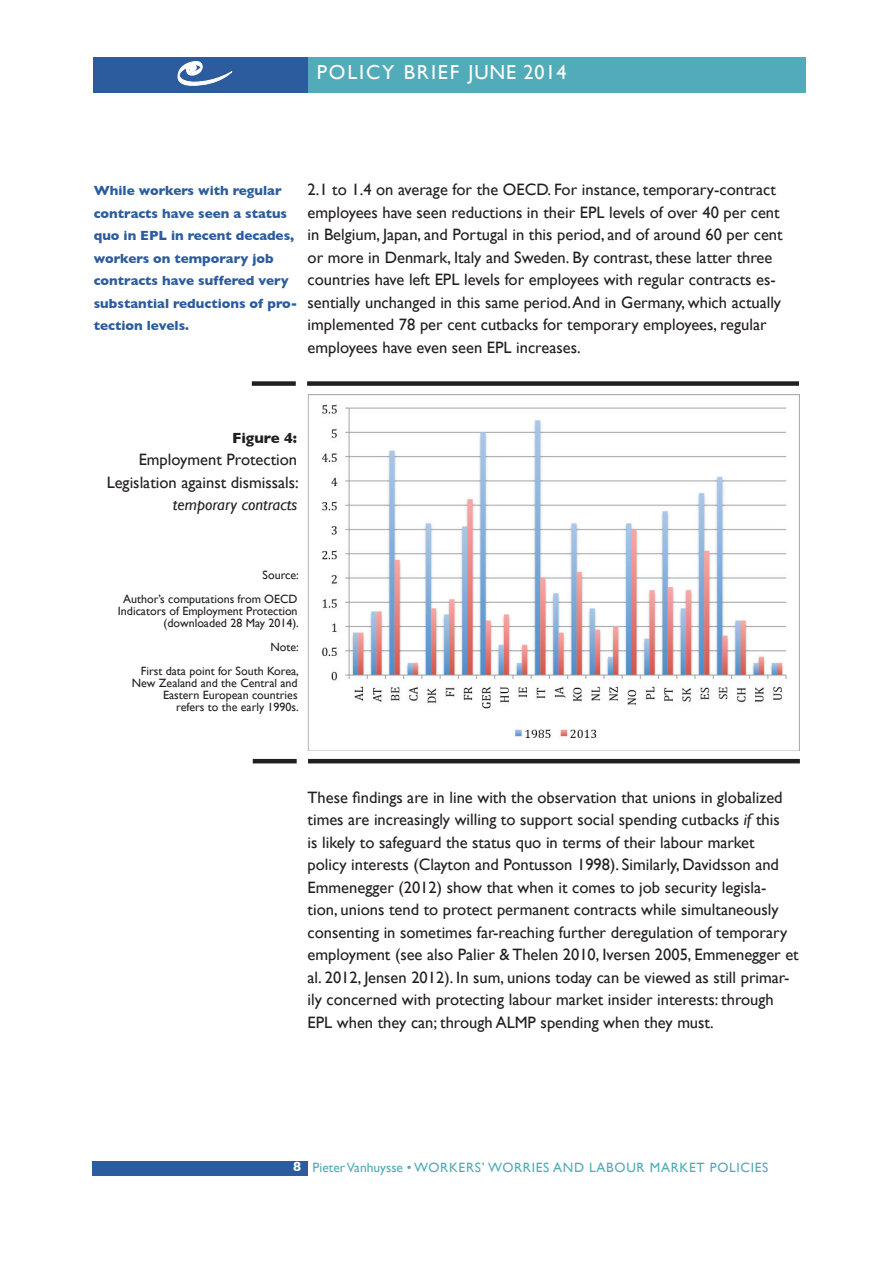
<style>
.page{position:relative;width:893px;height:1263px;background:#fff}
.page>*{position:absolute;margin:0;border:0;box-sizing:border-box;transform-origin:0 0}
.t1{font:20.25px "Gill Sans";letter-spacing:.09em;color:#fff}
.t2{font:16.5px/22.5px "Gill Sans";color:#231f20}
.t3{font:italic 16.5px "Gill Sans";color:#231f20}
.t4{font:700 15px "Gill Sans";color:#231f20}
.t5{font:700 13.5px/22.5px "Gill Sans";color:#2c5c9e}
.t6{font:13.5px "Gill Sans";letter-spacing:.05em;color:#52abb8}
.t7{font:700 13.5px "Gill Sans";color:#fff}
.t8{font:12px/12px "Gill Sans";color:#231f20;text-align:right}
.s1{font-style:italic}
</style>
<div class="page">
<div style="left:308px;top:57px;width:498px;height:35px;background:#52abb8"></div>
<div style="left:94px;top:57px;width:214px;height:35px;background:#2c5c9e"></div>
<svg style="left:178px;top:61px;width:54px;height:25px"></svg>
<div style="left:92px;top:1161px;width:216px;height:14px;background:#2c5c9e"></div>
<div style="left:252px;top:381px;width:44px;height:5px;background:#231f20"></div>
<div style="left:307px;top:381px;width:492px;height:5px;background:#231f20"></div>
<hr style="left:253px;top:759px;width:44px;height:4px;background:#231f20">
<hr style="left:308px;top:759px;width:492px;height:4px;background:#231f20">
<img style="left:308px;top:394px;width:492px;height:356px">
<p class="t1" style="left:317px;top:60px;width:251px">Policy Brief june 2014</p>
<p class="t5" style="left:94px;top:179px;width:205px">While workers with regular contracts have seen a status quo in EPL in recent decades, workers on temporary job contracts have suffered very substantial reductions of pro&shy;tection levels.</p>
<p class="t2" style="left:308px;top:178px;width:477px">2.1 to 1.4 on average for the OECD. For instance, temporary-contract employees have seen reductions in their EPL levels of over 40 per cent in Belgium, Japan, and Portugal in this period, and of around 60 per cent or more in Denmark, Italy and Sweden. By contrast, these latter three countries have left EPL levels for employees with regular contracts es&shy;sentially unchanged in this same period. And in Germany, which actually implemented 78 per cent cutbacks for temporary employees, regular employees have even seen EPL increases.</p>
<p class="t4" style="left:232px;top:429px;width:67px">Figure 4:</p>
<p class="t2" style="left:107px;top:448px;width:194px;text-align:right">Employment Protection<br>Legislation against dismissals:</p>
<p class="t3" style="left:173px;top:495px;width:126px">temporary contracts</p>
<p class="t8" style="left:123px;top:563px;width:177px;line-height:24px">Source:<br>Author’s computations from OECD</p>
<p class="t8" style="left:118px;top:605px;width:182px">Indicators of Employment Protection (downloaded 28 May 2014).</p>
<p class="t8" style="left:141px;top:635px;width:160px;line-height:24px">Note:<br>First data point for South Korea,</p>
<p class="t8" style="left:132px;top:677px;width:168px">New Zealand and the Central and<br>Eastern European countries<br>refers to the early 1990s.</p>
<p class="t2" style="left:308px;top:786px;width:493px">These findings are in line with the observation that unions in globalized times are increasingly willing to support social spending cutbacks <span class="s1">if</span> this<br>is likely to safeguard the status quo in terms of their labour market<br>policy interests (Clayton and Pontusson 1998). Similarly, Davidsson and Emmenegger (2012) show that when it comes to job security legisla&shy;tion, unions tend to protect permanent contracts while simultaneously consenting in sometimes far-reaching further deregulation of temporary employment (see also Palier &amp; Thelen 2010, Iversen 2005, Emmenegger et al. 2012, Jensen 2012). In sum, unions today can be viewed as still primar&shy;ily concerned with protecting labour market insider interests: through<br>EPL when they can; through ALMP</p>
<p class="t2" style="left:541px;top:1011px;width:174px">spending when they must.</p>
<p class="t7" style="left:293px;top:1159px;width:10px">8</p>
<p class="t6" style="left:313px;top:1159px;width:457px">Pieter Vanhuysse • worke rs’ worries and labour market polic ies</p>
</div>
